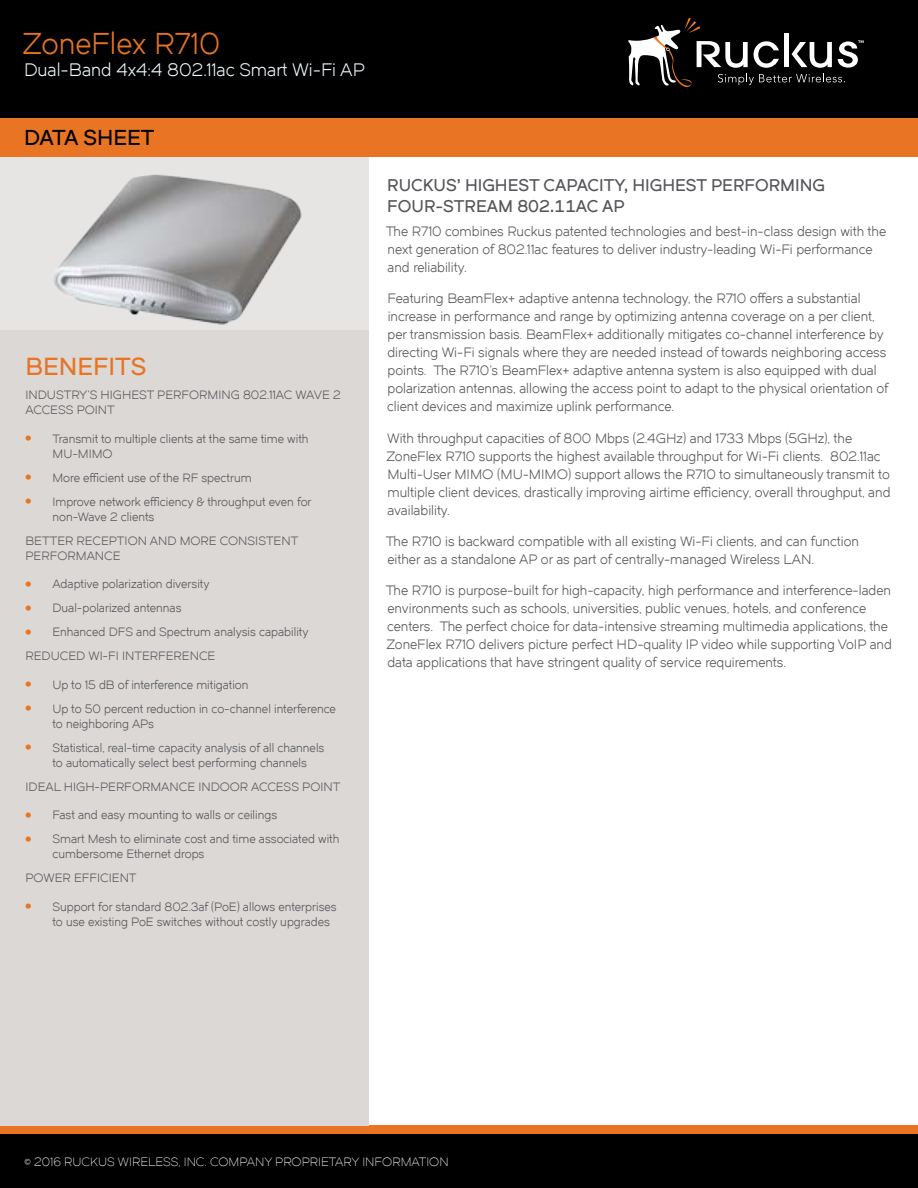
<style>
.page{position:relative;width:918px;height:1188px;background:#fff}
.page>*{position:absolute;margin:0;border:0;box-sizing:border-box;transform-origin:0 0}
.t1{font:30px "Dual 400";color:#e87424}
.t2{font:24px "Dual 600";color:#e87424}
.t3{font:21px "Dual 600";color:#000}
.t4{font:18px "Dual 400";color:#eaf6fa}
.t5{font:16.5px/21px "Dual 600";color:#55565a}
.t6{font:13.5px/18px "Dual 400";color:#55565a}
.t7{font:12px/15px "Dual 400";color:#55565a}
.t8{font:12px "Dual 300";color:#fff}
.s1{font-family:"Helvetica";font-size:16.5px;color:#e87424}
</style>
<div class="page">
<div style="left:0;top:157px;width:369px;height:173px;background:#e7e5e3"></div>
<div style="left:0;top:1126px;width:918px;height:8px;background:#e87424"></div>
<div style="left:0;top:1134px;width:918px;height:54px;background:#000"></div>
<div style="left:0;top:330px;width:369px;height:796px;background:#dbd8d6"></div>
<div style="left:0;top:0;width:918px;height:126px;background:#000"></div>
<svg style="left:628px;top:18px;width:236px;height:69px"></svg>
<div style="left:0;top:118px;width:918px;height:39px;background:#e87424"></div>
<img style="left:53px;top:174px;width:249px;height:151px">
<h1 class="t1" style="left:22px;top:26px;width:199px">ZoneFlex R710</h1>
<h3 class="t4" style="left:24px;top:59px;width:342px">Dual-Band 4x4:4 802.11ac Smart Wi-Fi AP</h3>
<h3 class="t3" style="left:24px;top:124px;width:132px">DATA SHEET</h3>
<h2 class="t2" style="left:26px;top:351px;width:123px">BENEFITS</h2>
<p class="t7" style="left:26px;top:387px;width:317px">INDUSTRY’S HIGHEST PERFORMING 802.11AC WAVE 2<br>ACCESS POINT</p>
<p class="t7" style="left:52px;top:431px;width:258px;text-indent:-27px"><span class="s1">•</span> Transmit to multiple clients at the same time with<br>MU-MIMO</p>
<p class="t7" style="left:26px;top:470px;width:228px"><span class="s1">•</span> More efficient use of the RF spectrum</p>
<p class="t7" style="left:52px;top:494px;width:261px;text-indent:-27px"><span class="s1">•</span> Improve network efficiency &amp; throughput even for non-Wave 2 clients</p>
<p class="t7" style="left:26px;top:533px;width:274px">BETTER RECEPTION AND MORE CONSISTENT<br>PERFORMANCE</p>
<p class="t7" style="left:26px;top:576px;width:186px"><span class="s1">•</span> Adaptive polarization diversity</p>
<p class="t7" style="left:26px;top:600px;width:158px"><span class="s1">•</span> Dual-polarized antennas</p>
<p class="t7" style="left:26px;top:620px;width:285px;line-height:24px"><span class="s1">•</span> Enhanced DFS and Spectrum analysis capability<br>REDUCED WI-FI INTERFERENCE</p>
<p class="t7" style="left:26px;top:677px;width:225px"><span class="s1">•</span> Up to 15 dB of interference mitigation</p>
<p class="t7" style="left:52px;top:701px;width:285px;text-indent:-27px"><span class="s1">•</span> Up to 50 percent reduction in co-channel interference to neighboring APs</p>
<p class="t7" style="left:52px;top:740px;width:273px;text-indent:-27px"><span class="s1">•</span> Statistical, real-time capacity analysis of all channels to automatically select best performing channels</p>
<p class="t7" style="left:26px;top:779px;width:316px">IDEAL HIGH-PERFORMANCE INDOOR ACCESS POINT</p>
<p class="t7" style="left:26px;top:807px;width:253px"><span class="s1">•</span> Fast and easy mounting to walls or ceilings</p>
<p class="t7" style="left:52px;top:831px;width:288px;text-indent:-27px"><span class="s1">•</span> Smart Mesh to eliminate cost and time associated with cumbersome Ethernet drops</p>
<p class="t7" style="left:26px;top:870px;width:113px">POWER EFFICIENT</p>
<p class="t7" style="left:52px;top:899px;width:286px;text-indent:-27px"><span class="s1">•</span> Support for standard 802.3af (PoE) allows enterprises to use existing PoE switches without costly upgrades</p>
<p class="t5" style="left:387px;top:174px;width:439px">RUCKUS’ HIGHEST CAPACITY, HIGHEST PERFORMING<br>FOUR-STREAM 802.11AC AP</p>
<p class="t6" style="left:386px;top:222px;width:502px">The R710 combines Ruckus patented technologies and best-in-class design with the next generation of 802.11ac features to deliver industry-leading Wi-Fi performance and reliability.</p>
<p class="t6" style="left:387px;top:289px;width:503px">Featuring BeamFlex+ adaptive antenna technology, the R710 offers a substantial increase in performance and range by optimizing antenna coverage on a per client, per transmission basis. BeamFlex+ additionally mitigates co-channel interference by directing Wi-Fi signals where they are needed instead of towards neighboring access points. The R710’s BeamFlex+ adaptive antenna system is also equipped with dual polarization antennas, allowing the access point to adapt to the physical orientation of client devices and maximize uplink performance.</p>
<p class="t6" style="left:386px;top:429px;width:506px">With throughput capacities of 800 Mbps (2.4GHz) and 1733 Mbps (5GHz), the ZoneFlex R710 supports the highest available throughput for Wi-Fi clients. 802.11ac Multi-User MIMO (MU-MIMO) support allows the R710 to simultaneously transmit to multiple client devices, drastically improving airtime efficiency, overall throughput, and availability.</p>
<p class="t6" style="left:386px;top:532px;width:475px">The R710 is backward compatible with all existing Wi-Fi clients, and can function either as a standalone AP or as part of centrally-managed Wireless LAN.</p>
<p class="t6" style="left:386px;top:582px;width:508px">The R710 is purpose-built for high-capacity, high performance and interference-laden environments such as schools, universities, public venues, hotels, and conference centers. The perfect choice for data-intensive streaming multimedia applications, the ZoneFlex R710 delivers picture perfect HD-quality IP video while supporting VoIP and data applications that have stringent quality of service requirements.</p>
<p class="t8" style="left:24px;top:1154px;width:426px">© 2016 RUCKUS WIRELESS, INC. COMPANY PROPRIETARY INFORMATION</p>
</div>
